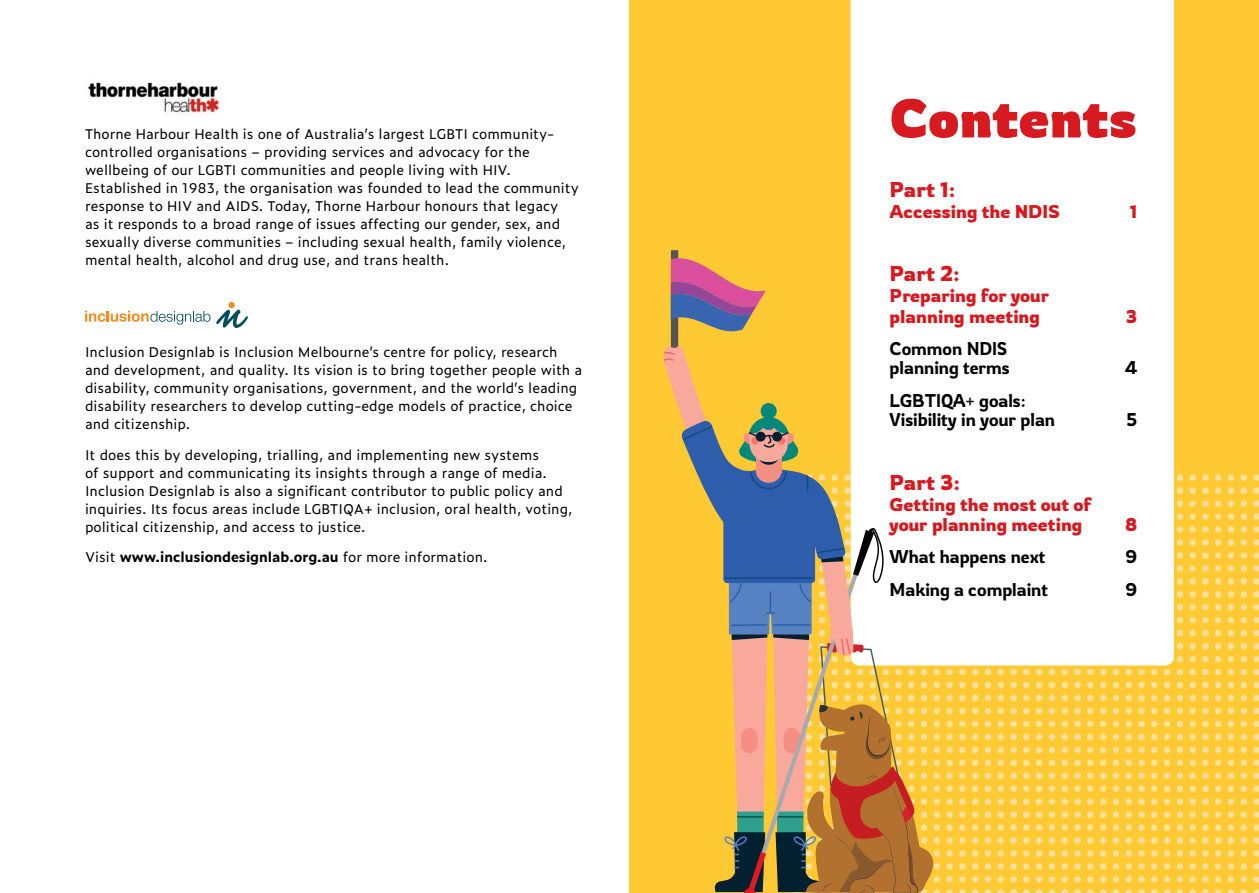
<style>
.page{position:relative;width:1259px;height:893px;background:#fff}
.page>*{position:absolute;margin:0;border:0;box-sizing:border-box;transform-origin:0 0}
.t1{font:700 54px "Rowdies";color:#d71920}
.t2{font:21px "Rowdies";color:#d71920}
.t3{font:300 18px/19.4px "Rowdies";color:#000}
.t4{font:18px/20.7px "Rowdies";color:#d71920}
.t5{font:13.5px/18px "Zeitung Micro Pro";color:#000}
.t6{font:700 13.5px "Zeitung Micro Pro";color:#000}
.s1{font-weight:400}
</style>
<div class="page">
<div style="left:629px;top:0;width:630px;height:893px;background:#ffc934"></div>
<img style="left:933px;top:474px;width:326px;height:419px">
<img style="left:88px;top:82px;width:133px;height:33px">
<svg style="left:85px;top:311px;width:125px;height:14px"></svg>
<div style="left:228px;top:302px;width:7px;height:6px;background:#f68b1f;border-radius:50%"></div>
<svg style="left:216px;top:310px;width:32px;height:18px"></svg>
<div style="left:850px;top:0;width:324px;height:665px;background:#fff"></div>
<svg style="left:663px;top:250px;width:270px;height:643px"></svg>
<p class="t5" style="left:85px;top:124px;width:495px">Thorne Harbour Health is one of Australia’s largest LGBTI community&shy;controlled organisations – providing services and advocacy for the wellbeing of our LGBTI communities and people living with HIV.<br>Established in 1983, the organisation was founded to lead the community response to HIV and AIDS. Today, Thorne Harbour honours that legacy<br>as it responds to a broad range of issues affecting our gender, sex, and sexually diverse communities – including sexual health, family violence, mental health, alcohol and drug use, and trans health.</p>
<p class="t5" style="left:85px;top:342px;width:499px">Inclusion Designlab is Inclusion Melbourne’s centre for policy, research and development, and quality. Its vision is to bring together people with a disability, community organisations, government, and the world’s leading disability researchers to develop cutting-edge models of practice, choice and citizenship.</p>
<p class="t5" style="left:85px;top:445px;width:489px">It does this by developing, trialling, and implementing new systems<br>of support and communicating its insights through a range of media.<br>Inclusion Designlab is also a significant contributor to public policy and inquiries. Its focus areas include LGBTIQA+ inclusion, oral health, voting, political citizenship, and access to justice.</p>
<p class="t6" style="left:85px;top:547px;width:404px"><span class="s1">Visit</span> www.inclusiondesignlab.org.au <span class="s1">for more information.</span></p>
<h1 class="t1" style="left:889px;top:87px;width:249px">Contents</h1>
<h2 class="t2" style="left:889px;top:177px;width:67px">Part 1:</h2>
<h3 class="t4" style="left:889px;top:201px;width:172px">Accessing the NDIS</h3>
<h3 class="t4" style="left:1130px;top:201px;width:9px">1</h3>
<h2 class="t2" style="left:889px;top:262px;width:72px">Part 2:</h2>
<h3 class="t4" style="left:889px;top:286px;width:161px">Preparing for your planning meeting</h3>
<h3 class="t3" style="left:889px;top:339px;width:122px">Common NDIS planning terms</h3>
<h3 class="t3" style="left:889px;top:391px;width:167px">LGBTIQA+ goals:<br>Visibility in your plan</h3>
<h2 class="t2" style="left:889px;top:470px;width:72px">Part 3:</h2>
<h3 class="t4" style="left:889px;top:494px;width:203px">Getting the most out of your planning meeting</h3>
<h3 class="t4" style="left:1126px;top:306px;width:13px">3</h3>
<h3 class="t3" style="left:1125px;top:359px;width:14px">4</h3>
<h3 class="t3" style="left:1126px;top:410px;width:12px">5</h3>
<h3 class="t4" style="left:1125px;top:515px;width:14px">8</h3>
<h3 class="t3" style="left:889px;top:548px;width:157px">What happens next</h3>
<h3 class="t3" style="left:1125px;top:548px;width:13px">9</h3>
<h3 class="t3" style="left:889px;top:580px;width:160px">Making a complaint</h3>
<h3 class="t3" style="left:1125px;top:580px;width:13px">9</h3>
</div>
